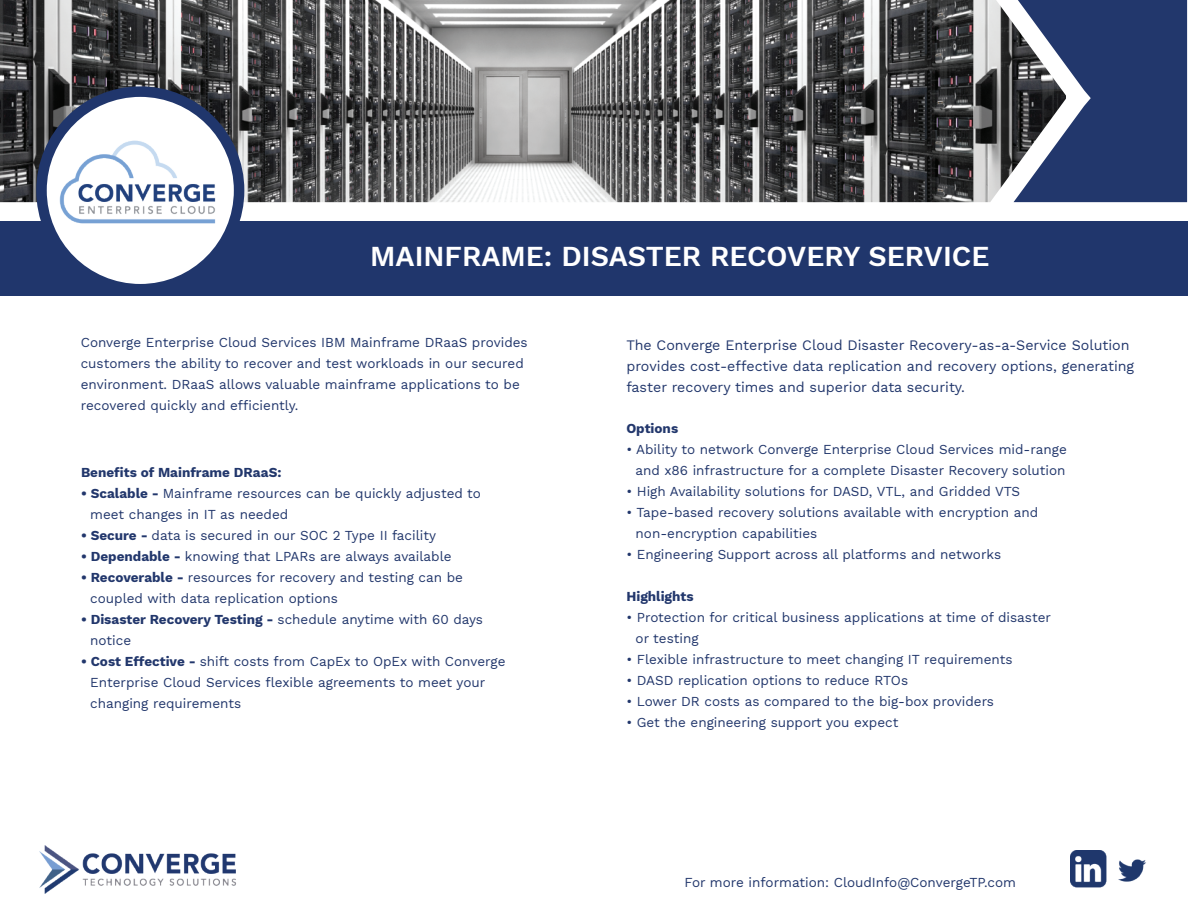
<style>
.page{position:relative;width:1188px;height:918px;background:#fff}
.page>*{position:absolute;margin:0;border:0;box-sizing:border-box;transform-origin:0 0}
.t1{font:600 28.5px "Work Sans";color:#fff}
.t2{font:14.25px/21px "Work Sans";color:#22376c}
.t3{font:13.5px/21px "Work Sans";color:#22376c}
.t4{font:700 13.5px "Work Sans";color:#22376c}
.s1{font-weight:700}
</style>
<div class="page">
<img style="left:0;top:0;width:1014px;height:202px">
<img style="left:1070px;top:851px;width:37px;height:36px">
<img style="left:1118px;top:859px;width:28px;height:23px">
<img style="left:40px;top:846px;width:196px;height:47px">
<svg style="left:1014px;top:0;width:173px;height:202px;background:#3d4d77"></svg>
<div style="left:0;top:221px;width:1187px;height:75px;background:#20366c"></div>
<svg style="left:42px;top:92px;width:197px;height:197px;fill:#fff"></svg>
<div style="left:36px;top:86px;width:208px;height:208px;border:10px solid #20366c;border-radius:50%"></div>
<img style="left:53px;top:135px;width:170px;height:93px">
<h1 class="t1" style="left:370px;top:235px;width:621px">MAINFRAME: DISASTER RECOVERY SERVICE</h1>
<p class="t3" style="left:81px;top:331px;width:449px">Converge Enterprise Cloud Services IBM Mainframe DRaaS provides customers the ability to recover and test workloads in our secured environment. DRaaS allows valuable mainframe applications to be recovered quickly and efficiently.</p>
<p class="t4" style="left:81px;top:462px;width:202px">Benefits of Mainframe DRaaS:</p>
<p class="t3" style="left:90px;top:482px;width:392px;text-indent:-9px"><span class="s1">• Scalable -</span> Mainframe resources can be quickly adjusted to meet changes in IT as needed</p>
<p class="t3" style="left:81px;top:524px;width:357px"><span class="s1">• Secure -</span> data is secured in our SOC 2 Type II facility</p>
<p class="t3" style="left:81px;top:545px;width:372px"><span class="s1">• Dependable -</span> knowing that LPARs are always available</p>
<p class="t3" style="left:90px;top:566px;width:374px;text-indent:-9px"><span class="s1">• Recoverable -</span> resources for recovery and testing can be coupled with data replication options</p>
<p class="t3" style="left:90px;top:608px;width:394px;text-indent:-9px"><span class="s1">• Disaster Recovery Testing -</span> schedule anytime with 60 days notice</p>
<p class="t3" style="left:90px;top:650px;width:417px;text-indent:-9px"><span class="s1">• Cost Effective -</span> shift costs from CapEx to OpEx with Converge<br>Enterprise Cloud Services flexible agreements to meet your changing requirements</p>
<p class="t2" style="left:626px;top:334px;width:509px">The Converge Enterprise Cloud Disaster Recovery-as-a-Service Solution provides cost-effective data replication and recovery options, generating faster recovery times and superior data security.</p>
<p class="t4" style="left:626px;top:418px;width:53px">Options</p>
<p class="t3" style="left:626px;top:438px;width:442px;text-align:center">• Ability to network Converge Enterprise Cloud Services mid-range and x86 infrastructure for a complete Disaster Recovery solution</p>
<p class="t3" style="left:626px;top:481px;width:395px">• High Availability solutions for DASD, VTL, and Gridded VTS</p>
<p class="t3" style="left:636px;top:502px;width:404px;text-indent:-9px">• Tape-based recovery solutions available with encryption and non-encryption capabilities</p>
<p class="t3" style="left:626px;top:544px;width:376px">• Engineering Support across all platforms and networks</p>
<p class="t4" style="left:626px;top:586px;width:69px">Highlights</p>
<p class="t3" style="left:636px;top:606px;width:417px;text-indent:-9px">• Protection for critical business applications at time of disaster or testing</p>
<p class="t3" style="left:626px;top:648px;width:388px">• Flexible infrastructure to meet changing IT requirements</p>
<p class="t3" style="left:626px;top:669px;width:283px">• DASD replication options to reduce RTOs</p>
<p class="t3" style="left:626px;top:690px;width:369px">• Lower DR costs as compared to the big-box providers</p>
<p class="t3" style="left:626px;top:711px;width:273px">• Get the engineering support you expect</p>
<p class="t3" style="left:685px;top:871px;width:333px">For more information: CloudInfo@ConvergeTP.com</p>
</div>
